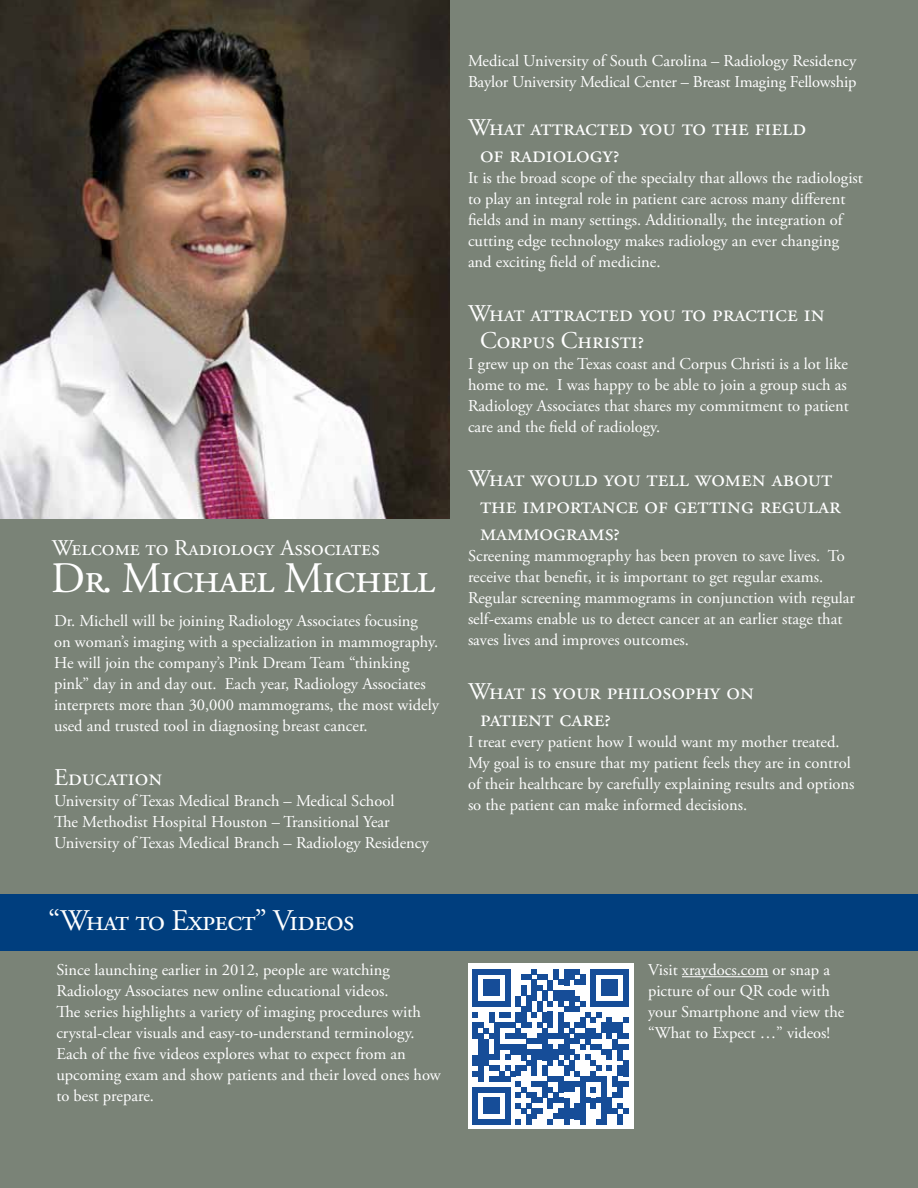
<style>
.page{position:relative;width:918px;height:1188px;background:#7a8377}
.page>*{position:absolute;margin:0;border:0;box-sizing:border-box;transform-origin:0 0}
.t1{font:43.5px "Adobe Garamond Pro";letter-spacing:-.02em;color:#fff}
.t2{font:30px "Adobe Garamond Pro";letter-spacing:-.02em;color:#fff}
.t3{font:24px/27px "Adobe Garamond Pro";color:#fff}
.t4{font:22.5px "Adobe Garamond Pro";color:#fff}
.t5{font:16.5px/21px "Adobe Garamond Pro";letter-spacing:-.005em;color:#fff}
.t6{font:16.5px/21px "Adobe Garamond Pro";letter-spacing:-.07em;color:#fff}
.t7{font:16.5px/21px "Adobe Garamond Pro";letter-spacing:-.025em;color:#fff}
</style>
<div class="page">
<hr style="left:917px;top:25px;width:1px;height:77px;background:#a4b9d8">
<div style="left:0;top:894px;width:918px;height:57px;background:#003e7e"></div>
<img style="left:0;top:0;width:450px;height:518px">
<div style="left:468px;top:963px;width:165px;height:166px;background:#fff"></div>
<div style="left:473px;top:969px;width:5px;height:38px;background:#164d98"></div>
<div style="left:483px;top:980px;width:6px;height:16px;background:#164d98"></div>
<div style="left:489px;top:980px;width:5px;height:16px;background:#164d98"></div>
<div style="left:489px;top:1012px;width:5px;height:11px;background:#164d98"></div>
<div style="left:494px;top:980px;width:6px;height:16px;background:#164d98"></div>
<svg style="left:478px;top:969px;width:27px;height:5px"></svg>
<div style="left:505px;top:969px;width:5px;height:38px;background:#164d98"></div>
<svg style="left:473px;top:1001px;width:37px;height:16px"></svg>
<div style="left:516px;top:996px;width:5px;height:11px;background:#164d98"></div>
<div style="left:516px;top:1012px;width:5px;height:11px;background:#164d98"></div>
<div style="left:521px;top:985px;width:5px;height:11px;background:#164d98"></div>
<div style="left:521px;top:1007px;width:5px;height:21px;background:#164d98"></div>
<div style="left:526px;top:996px;width:6px;height:16px;background:#164d98"></div>
<div style="left:532px;top:980px;width:5px;height:21px;background:#164d98"></div>
<svg style="left:532px;top:1012px;width:5px;height:5px"></svg>
<div style="left:537px;top:1001px;width:5px;height:11px;background:#164d98"></div>
<svg style="left:473px;top:1023px;width:69px;height:101px"></svg>
<svg style="left:521px;top:969px;width:27px;height:21px"></svg>
<div style="left:542px;top:990px;width:6px;height:11px;background:#164d98"></div>
<div style="left:542px;top:1012px;width:6px;height:11px;background:#164d98"></div>
<div style="left:542px;top:1028px;width:6px;height:32px;background:#164d98"></div>
<div style="left:542px;top:1066px;width:6px;height:10px;background:#164d98"></div>
<div style="left:542px;top:1082px;width:6px;height:16px;background:#164d98"></div>
<div style="left:548px;top:980px;width:5px;height:10px;background:#164d98"></div>
<div style="left:553px;top:969px;width:6px;height:11px;background:#164d98"></div>
<div style="left:553px;top:990px;width:6px;height:11px;background:#164d98"></div>
<svg style="left:559px;top:980px;width:5px;height:5px"></svg>
<div style="left:559px;top:990px;width:5px;height:17px;background:#164d98"></div>
<div style="left:564px;top:969px;width:5px;height:16px;background:#164d98"></div>
<div style="left:564px;top:990px;width:5px;height:11px;background:#164d98"></div>
<div style="left:569px;top:969px;width:6px;height:11px;background:#164d98"></div>
<div style="left:569px;top:990px;width:6px;height:22px;background:#164d98"></div>
<svg style="left:575px;top:969px;width:5px;height:5px"></svg>
<svg style="left:575px;top:980px;width:5px;height:5px"></svg>
<div style="left:580px;top:974px;width:5px;height:11px;background:#164d98"></div>
<div style="left:591px;top:969px;width:5px;height:38px;background:#164d98"></div>
<div style="left:601px;top:980px;width:6px;height:16px;background:#164d98"></div>
<div style="left:607px;top:980px;width:5px;height:16px;background:#164d98"></div>
<div style="left:612px;top:980px;width:5px;height:16px;background:#164d98"></div>
<svg style="left:596px;top:969px;width:27px;height:5px"></svg>
<div style="left:623px;top:969px;width:5px;height:38px;background:#164d98"></div>
<svg style="left:548px;top:996px;width:80px;height:128px"></svg>
<hr style="left:682px;top:976px;width:86px;height:1px;background:#fff">
<h3 class="t4" style="left:52px;top:534px;width:329px">Welcome to Radiology Associates</h3>
<h1 class="t1" style="left:51px;top:552px;width:386px">Dr. Michael Michell</h1>
<p class="t5" style="left:54px;top:611px;width:387px">Dr. Michell will be joining Radiology Associates focusing<br>on woman’s imaging with a specialization in mammography.<br>He will join the company’s Pink Dream Team “thinking pink” day in and day out. Each year, Radiology Associates interprets more than 30,000 mammograms, the most widely used and trusted tool in diagnosing breast cancer.</p>
<h3 class="t3" style="left:54px;top:765px;width:110px">Education</h3>
<p class="t7" style="left:54px;top:791px;width:376px">University of Texas Medical Branch – Medical School<br>The Methodist Hospital Houston – Transitional Year<br>University of Texas Medical Branch – Radiology Residency</p>
<h2 class="t2" style="left:48px;top:902px;width:308px">“What to Expect” Videos</h2>
<p class="t5" style="left:56px;top:960px;width:386px">Since launching earlier in 2012, people are watching Radiology Associates new online educational videos.<br>The series highlights a variety of imaging procedures with crystal-clear visuals and easy-to-understand terminology.<br>Each of the five videos explores what to expect from an upcoming exam and show patients and their loved ones how to best prepare.</p>
<p class="t5" style="left:468px;top:51px;width:390px">Medical University of South Carolina – Radiology Residency<br>Baylor University Medical Center – Breast Imaging Fellowship</p>
<h3 class="t3" style="left:480px;top:115px;width:328px;text-indent:-12px">What attracted you to the field of radiology?</h3>
<p class="t5" style="left:468px;top:168px;width:396px">It is the broad scope of the specialty that allows the radiologist to play an integral role in patient care across many different fields and in many settings. Additionally, the integration of cutting edge technology makes radiology an ever changing and exciting field of medicine.</p>
<h3 class="t3" style="left:480px;top:301px;width:346px;text-indent:-12px">What attracted you to practice in<br>Corpus Christi?</h3>
<p class="t5" style="left:468px;top:354px;width:382px">I grew up on the Texas coast and Corpus Christi is a lot like home to me. I was happy to be able to join a group such as Radiology Associates that shares my commitment to patient care and the field of radiology.</p>
<h3 class="t3" style="left:480px;top:466px;width:362px;text-indent:-12px">What would you tell women about the importance of getting regular mammograms?</h3>
<p class="t5" style="left:468px;top:546px;width:389px">Screening mammography has been proven to save lives. To receive that benefit, it is important to get regular exams.<br>Regular screening mammograms in conjunction with regular self-exams enable us to detect cancer at an earlier stage that saves lives and improves outcomes.</p>
<h3 class="t3" style="left:480px;top:679px;width:275px;text-indent:-12px">What is your philosophy on patient care?</h3>
<p class="t6" style="left:468px;top:732px;width:388px">I treat every patient how I would want my mother treated.<br>My goal is to ensure that my patient feels they are in control of their healthcare by carefully explaining results and options so the patient can make informed decisions.</p>
<p class="t5" style="left:648px;top:960px;width:198px">Visit xraydocs.com or snap a picture of our QR code with your Smartphone and view the “What to Expect …” videos!</p>
</div>
